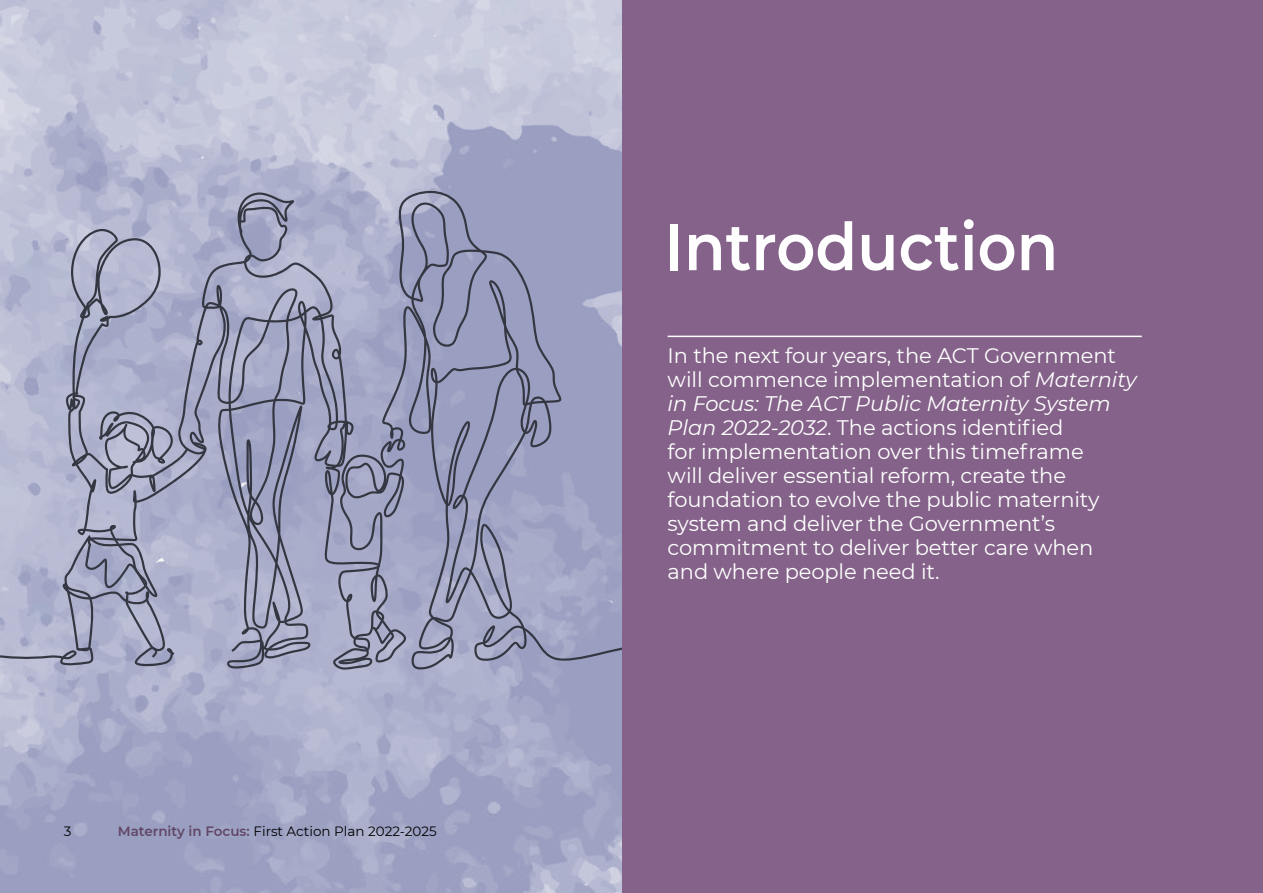
<style>
.page{position:relative;width:1263px;height:893px;background:#fff}
.page>*{position:absolute;margin:0;border:0;box-sizing:border-box;transform-origin:0 0}
.H1_-_colour_bg{font:600 66px "Montserrat";color:#fff;scale:.92 1}
.Pull_out_text_white{font:21px/24px "Montserrat";letter-spacing:-.005em;color:#fff}
.t1{font:13.5px "Montserrat";color:#000}
.s1{font-weight:600;color:#614765}
.s2{font-style:italic}
</style>
<div class="page">
<img style="left:0;top:0;width:622px;height:893px">
<svg style="left:178px;top:191px;width:444px;height:479px;background:#989cb9"></svg>
<svg style="left:65px;top:227px;width:116px;height:215px;background:#a5a8c1"></svg>
<svg style="left:0;top:442px;width:207px;height:225px;background:#a7aac3"></svg>
<div style="left:622px;top:0;width:641px;height:893px;background:#846289"></div>
<hr style="left:668px;top:336px;width:474px;height:1px;background:#fff">
<p class="t1" style="left:64px;top:822px;width:9px">3</p>
<p class="t1" style="left:118px;top:822px;width:320px"><span class="s1">Maternity in Focus:</span> First Action Plan 2022-2025</p>
<p class="H1_-_colour_bg" style="left:665px;top:200px;width:429px">Introduction</p>
<p class="Pull_out_text_white" style="left:668px;top:342px;width:471px">In the next four years, the ACT Government will commence implementation of <span class="s2">Maternity in Focus: The ACT Public Maternity System Plan 2022-2032</span>. The actions identified<br>for implementation over this timeframe<br>will deliver essential reform, create the foundation to evolve the public maternity system and deliver the Government’s commitment to deliver better care when and where people need it.</p>
</div>
